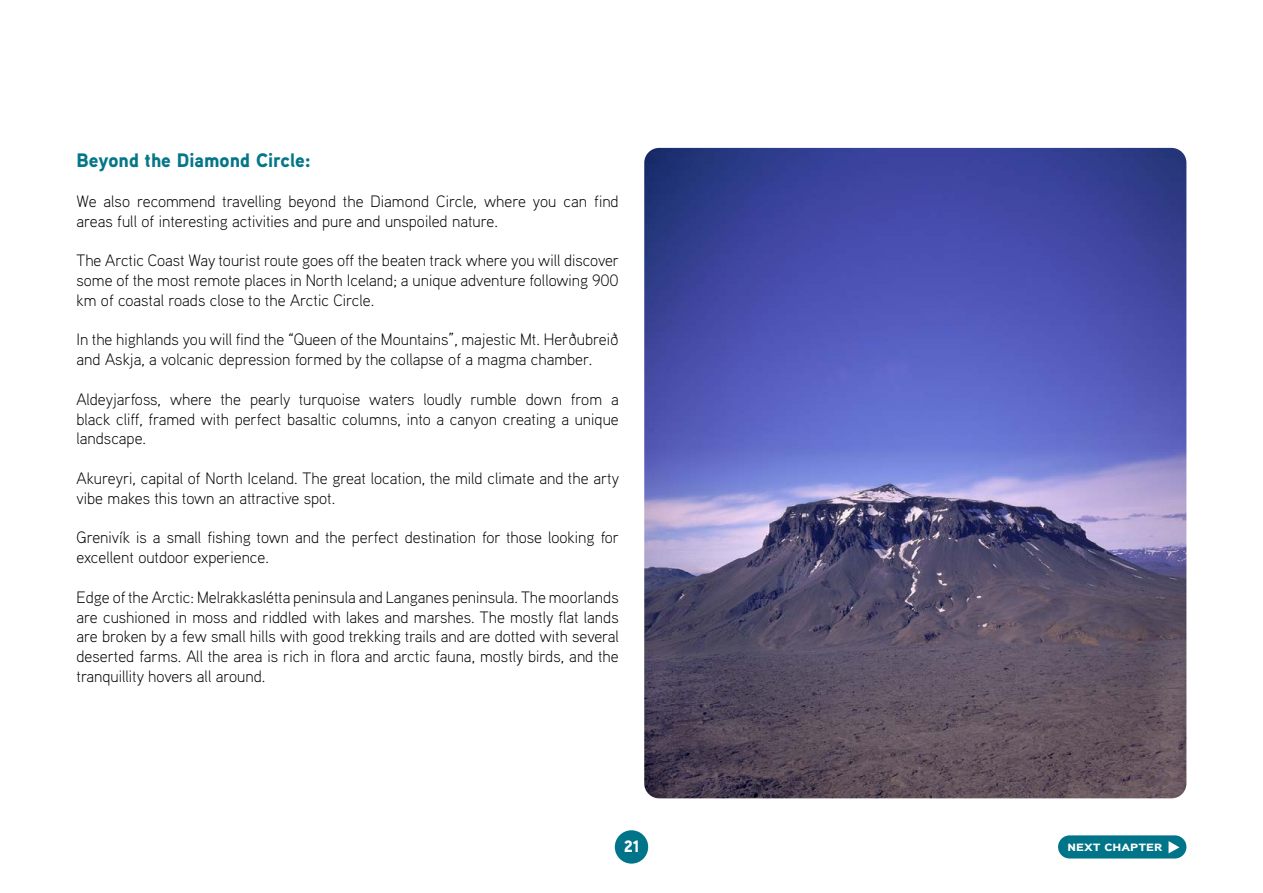
<style>
.page{position:relative;width:1263px;height:893px;background:#fff}
.page>*{position:absolute;margin:0;border:0;box-sizing:border-box;transform-origin:0 0}
.t1{font:900 19.5px "Aaux Pro";color:#057689}
.t2{font:300 16.5px/19.8px "Aaux Pro";color:#000}
.t3{font:900 16.5px "Aaux Pro";color:#fff}
.t4{font:900 10.5px "Aaux Pro";color:#fff;scale:1.25 1}
</style>
<div class="page">
<img style="left:644px;top:148px;width:542px;height:650px">
<div style="left:615px;top:830px;width:33px;height:34px;background:#007589;border-radius:50%"></div>
<div style="left:1058px;top:835px;width:128px;height:23px;background:#007589;border-radius:12px"></div>
<svg style="left:1168px;top:841px;width:11px;height:12px"></svg>
<p class="t1" style="left:77px;top:148px;width:236px">Beyond the Diamond Circle:</p>
<p class="t2" style="left:77px;top:191px;width:544px">We also recommend travelling beyond the Diamond Circle, where you can find areas full of interesting activities and pure and unspoiled nature.</p>
<p class="t2" style="left:77px;top:250px;width:544px;text-align:justify">The Arctic Coast Way tourist route goes off the beaten track where you will discover some of the most remote places in North Iceland; a unique adventure following 900 km of coastal roads close to the Arctic Circle.</p>
<p class="t2" style="left:77px;top:329px;width:544px">In the highlands you will find the “Queen of the Mountains”, majestic Mt. Herðubreið and Askja, a volcanic depression formed by the collapse of a magma chamber.</p>
<p class="t2" style="left:77px;top:389px;width:544px;text-align:justify">Aldeyjarfoss, where the pearly turquoise waters loudly rumble down from a black cliff, framed with perfect basaltic columns, into a canyon creating a unique landscape.</p>
<p class="t2" style="left:77px;top:468px;width:544px">Akureyri, capital of North Iceland. The great location, the mild climate and the arty vibe makes this town an attractive spot.</p>
<p class="t2" style="left:77px;top:527px;width:544px">Grenivík is a small fishing town and the perfect destination for those looking for excellent outdoor experience.</p>
<p class="t2" style="left:77px;top:587px;width:544px;text-align:justify">Edge of the Arctic: Melrakkaslétta peninsula and Langanes peninsula. The moorlands are cushioned in moss and riddled with lakes and marshes. The mostly flat lands are broken by a few small hills with good trekking trails and are dotted with several deserted farms. All the area is rich in flora and arctic fauna, mostly birds, and the tranquillity hovers all around.</p>
<p class="t3" style="left:624px;top:836px;width:17px">21</p>
<p class="t4" style="left:1067px;top:841px;width:77px">NEXT CHAPTER</p>
</div>
